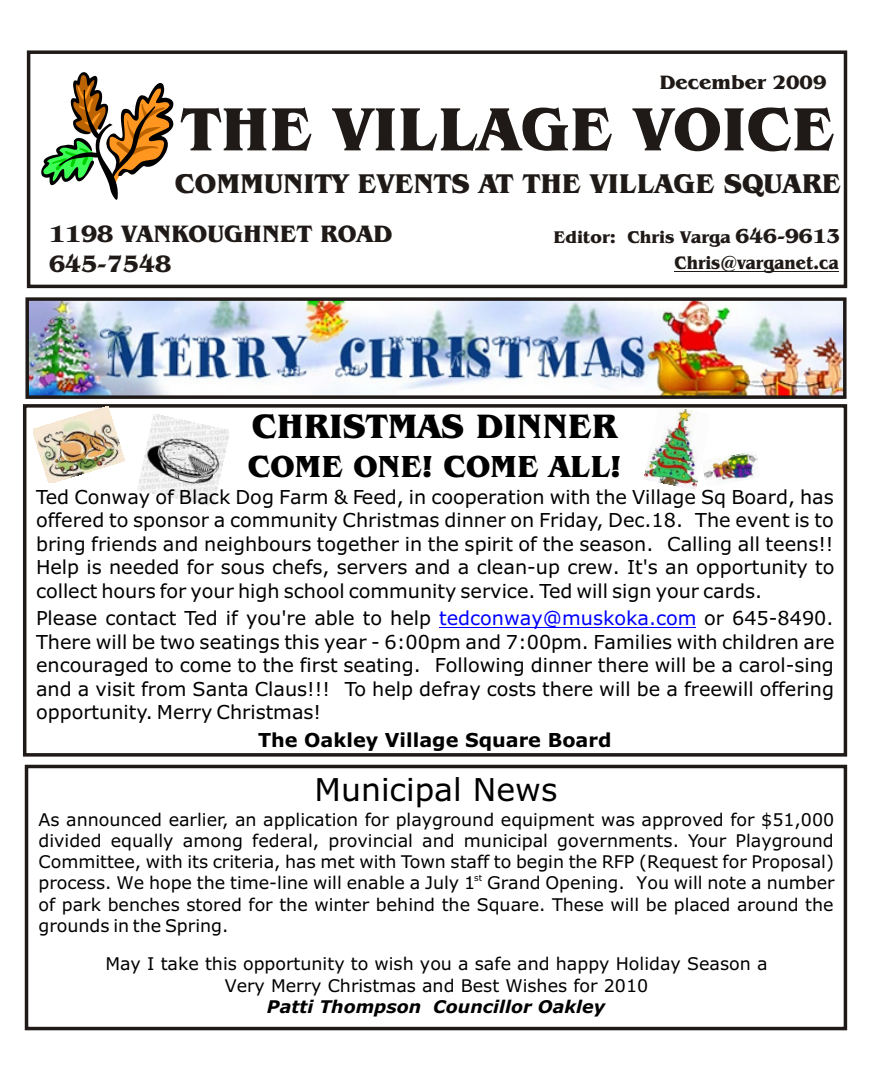
<style>
.page{position:relative;width:882px;height:1071px;background:#fff}
.page>*{position:absolute;margin:0;border:0;box-sizing:border-box;transform-origin:0 0}
.t1{font:700 63px "Benguiat Bk BT";color:#1f1a17}
.t2{font:700 35px "Benguiat Bk BT";color:#000}
.t3{font:700 31.5px "Benguiat Bk BT";color:#000}
.t4{font:31.5px "Verdana";color:#000}
.t5{font:700 28px "Benguiat Bk BT";color:#1f1a17}
.t6{font:700 24.5px/29.8px "Benguiat Bk BT";color:#1f1a17}
.t7{font:700 19.95px "Benguiat Bk BT";color:#1f1a17}
.t8{font:19.25px/23.4px "Verdana";color:#000;text-align:justify}
.t9{font:700 19.25px "Verdana";color:#000}
.t10{font:700 18.55px "Benguiat Bk BT";color:#1f1a17;scale:.92 1}
.t11{font:17.5px/21.3px "Verdana";color:#000;text-align:justify}
.t12{font:italic 700 17.5px "Verdana";color:#000}
.t13{font:700 17.5px "Benguiat Bk BT";color:#1f1a17}
.t14{font:8.75px "Verdana";color:#000}
.s1{font-size:21px}
.s2{color:#00f}
</style>
<div class="page">
<img style="left:138px;top:414px;width:91px;height:92px">
<img style="left:644px;top:409px;width:54px;height:80px">
<div style="left:25px;top:765px;width:822px;height:265px;border:4px solid #1f1a17"></div>
<div style="left:23px;top:404px;width:824px;height:353px;border:4px solid #1f1a17"></div>
<div style="left:27px;top:50px;width:820px;height:238px;border:4px solid #1f1a17"></div>
<svg style="left:41px;top:72px;width:132px;height:128px"></svg>
<hr style="left:675px;top:271px;width:164px;height:1px;background:#1f1a17">
<hr style="left:439px;top:627px;width:257px;height:1px;background:#00f">
<img style="left:30px;top:302px;width:812px;height:92px">
<div style="left:25px;top:297px;width:822px;height:102px;border:4px solid #1f1a17"></div>
<img style="left:33px;top:407px;width:91px;height:76px">
<img style="left:704px;top:452px;width:54px;height:30px">
<p class="t7" style="left:659px;top:74px;width:169px">December 2009</p>
<h1 class="t1" style="left:181px;top:103px;width:655px">THE VILLAGE VOICE</h1>
<h3 class="t5" style="left:175px;top:172px;width:668px">COMMUNITY EVENTS AT THE VILLAGE SQUARE</h3>
<p class="t6" style="left:49px;top:221px;width:345px">1198 VANKOUGHNET ROAD<br>645-7548</p>
<p class="t13" style="left:553px;top:230px;width:288px">Editor: Chris Varga <span class="s1">646-9613</span></p>
<p class="t10" style="left:675px;top:255px;width:180px">Chris@varganet.ca</p>
<h2 class="t2" style="left:252px;top:411px;width:367px">CHRISTMAS DINNER</h2>
<h3 class="t3" style="left:248px;top:453px;width:375px">COME ONE! COME ALL!</h3>
<p class="t8" style="left:36px;top:487px;width:800px">Ted Conway of Black Dog Farm &amp; Feed, in cooperation with the Village Sq Board, has offered to sponsor a community Christmas dinner on Friday, Dec.18. The event is to bring friends and neighbours together in the spirit of the season. Calling all teens!!<br>Help is needed for sous chefs, servers and a clean-up crew. It's an opportunity to collect hours for your high school community service. Ted will sign your cards.</p>
<p class="t8" style="left:36px;top:608px;width:800px">Please contact Ted if you're able to help <span class="s2">tedconway@muskoka.com</span> or 645-8490.<br>There will be two seatings this year - 6:00pm and 7:00pm. Families with children are encouraged to come to the first seating. Following dinner there will be a carol-sing and a visit from Santa Claus!!! To help defray costs there will be a freewill offering opportunity. Merry Christmas!</p>
<p class="t9" style="left:258px;top:732px;width:355px">The Oakley Village Square Board</p>
<h3 class="t4" style="left:315px;top:777px;width:244px">Municipal News</h3>
<p class="t11" style="left:39px;top:810px;width:797px">As announced earlier, an application for playground equipment was approved for $51,000 divided equally among federal, provincial and municipal governments. Your Playground Committee, with its criteria, has met with Town staff to begin the RFP (Request for Proposal)</p>
<p class="t14" style="left:474px;top:874px;width:10px">st</p>
<p class="t11" style="left:39px;top:874px;width:798px">process. We hope the time-line will enable a July 1 Grand Opening. You will note a number of park benches stored for the winter behind the Square. These will be placed around the grounds in the Spring.</p>
<p class="t11" style="left:105px;top:955px;width:664px;text-align:center">May I take this opportunity to wish you a safe and happy Holiday Season a<br>Very Merry Christmas and Best Wishes for 2010</p>
<p class="t12" style="left:267px;top:999px;width:340px">Patti Thompson Councillor Oakley</p>
</div>
